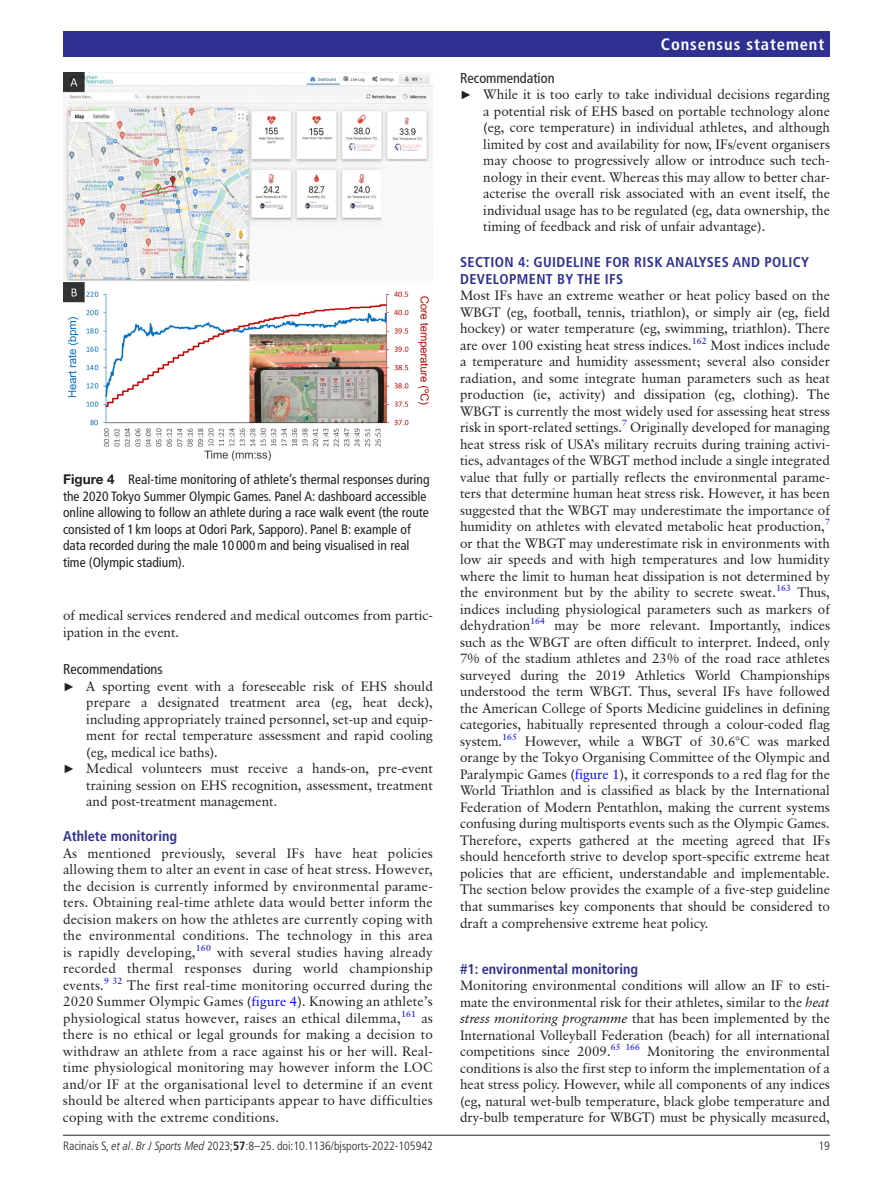
<style>
.page{position:relative;width:893px;height:1191px;background:#fff}
.page>*{position:absolute;margin:0;border:0;box-sizing:border-box;transform-origin:0 0}
.t1{font:700 condensed 16.5px "Frutiger LT Pro";letter-spacing:.055em;color:#fff}
.t2{font:700 condensed 14.25px/17.2px "Frutiger LT Pro";letter-spacing:.025em;color:#2e3192}
.t3{font:700 condensed 14.25px "Frutiger LT Pro";color:#2e3192}
.t4{font:condensed 14.25px "Frutiger LT Pro";color:#231f20}
.t5{font:13.5px/16.5px "Classical Garamond BT";color:#231f20;text-align:justify}
.t6{font:condensed 13.5px/16.5px "Frutiger LT Pro";color:#231f20}
.t7{font:300 condensed 12px "Frutiger LT Pro";color:#231f20}
.s1{font-family:"Helvetica Neue LT Std";font-weight:700;font-stretch:normal}
.s2{font-family:"Arial";font-size:12px}
.s3{color:#00f}
.s4{font-style:italic}
.s5{font-weight:700}
</style>
<div class="page">
<hr style="left:63px;top:1134px;width:767px;height:1px;background:#231f20">
<div style="left:63px;top:31px;width:767px;height:25px;background:#2e3192"></div>
<img style="left:63px;top:72px;width:370px;height:388px">
<p class="t6" style="left:63px;top:471px;width:368px"><span class="s1">Figure 4</span> Real-time monitoring of athlete’s thermal responses during the 2020 Tokyo Summer Olympic Games. Panel A: dashboard accessible online allowing to follow an athlete during a race walk event (the route consisted of 1 km loops at Odori Park, Sapporo). Panel B: example of data recorded during the male 10 000m and being visualised in real time (Olympic stadium).</p>
<p class="t5" style="left:63px;top:607px;width:371px">of medical services rendered and medical outcomes from partic&shy;ipation in the event.</p>
<p class="t4" style="left:63px;top:661px;width:101px">Recommendations</p>
<p class="t5" style="left:63px;top:677px;width:371px"><span class="s2">►</span> A sporting event with a foreseeable risk of EHS should</p>
<p class="t5" style="left:86px;top:694px;width:348px">prepare a designated treatment area (eg, heat deck),</p>
<p class="t5" style="left:86px;top:710px;width:348px">including appropriately trained personnel, set-up and equip-</p>
<p class="t5" style="left:86px;top:727px;width:348px">ment for rectal temperature assessment and rapid cooling</p>
<p class="t5" style="left:86px;top:743px;width:133px">(eg, medical ice baths).</p>
<p class="t5" style="left:63px;top:760px;width:371px"><span class="s2">►</span> Medical volunteers must receive a hands-on, pre-event</p>
<p class="t5" style="left:86px;top:776px;width:348px">training session on EHS recognition, assessment, treatment</p>
<p class="t5" style="left:86px;top:793px;width:193px">and post-treatment management.</p>
<p class="t3" style="left:63px;top:828px;width:116px">Athlete monitoring</p>
<p class="t5" style="left:63px;top:844px;width:371px">As mentioned previously, several IFs have heat policies allowing them to alter an event in case of heat stress. However, the decision is currently informed by environmental parame&shy;ters. Obtaining real-time athlete data would better inform the decision makers on how the athletes are currently coping with the environmental conditions. The technology in this area is rapidly developing,<sup>160</sup></p>
<p class="t5" style="left:63px;top:943px;width:371px;text-indent:154px">with several studies having already recorded thermal responses during world championship events.<sup>9</sup> <sup>32</sup> The first real-time monitoring occurred during the 2020 Summer Olympic Games (<span class="s3">figure 4</span>). Knowing an athlete’s physiological status however, raises an ethical dilemma,<sup>161</sup> as there is no ethical or legal grounds for making a decision to withdraw an athlete from a race against his or her will. Real&shy;time physiological monitoring may however inform the LOC and/or IF at the organisational level to determine if an event should be altered when participants appear to have difficulties coping with the extreme conditions.</p>
<p class="t1" style="left:661px;top:34px;width:165px">Consensus statement</p>
<p class="t4" style="left:460px;top:69px;width:96px">Recommendation</p>
<p class="t5" style="left:483px;top:86px;width:348px;text-indent:-23px"><span class="s2">►</span> While it is too early to take individual decisions regarding a potential risk of EHS based on portable technology alone (eg, core temperature) in individual athletes, and although limited by cost and availability for now, IFs/event organisers may choose to progressively allow or introduce such tech&shy;nology in their event. Whereas this may allow to better char&shy;acterise the overall risk associated with an event itself, the individual usage has to be regulated (eg, data ownership, the timing of feedback and risk of unfair advantage).</p>
<p class="t2" style="left:460px;top:253px;width:350px">SECTION 4: GUIDELINE FOR RISK ANALYSES AND POLICY<br>DEVELOPMENT BY THE IFS</p>
<p class="t5" style="left:460px;top:287px;width:371px">Most IFs have an extreme weather or heat policy based on the WBGT (eg, football, tennis, triathlon), or simply air (eg, field hockey) or water temperature (eg, swimming, triathlon). There are over 100 existing heat stress indices.<sup>162</sup> Most indices include a temperature and humidity assessment; several also consider radiation, and some integrate human parameters such as heat production (ie, activity) and dissipation (eg, clothing). The WBGT is currently the most widely used for assessing heat stress risk in sport-related settings.<sup>7</sup> Originally developed for managing heat stress risk of USA’s military recruits during training activi&shy;ties, advantages of the WBGT method include a single integrated value that fully or partially reflects the environmental parame&shy;ters that determine human heat stress risk. However, it has been suggested that the WBGT may underestimate the importance of humidity on athletes with elevated metabolic heat production,<sup>7 </sup>or that the WBGT may underestimate risk in environments with low air speeds and with high temperatures and low humidity where the limit to human heat dissipation is not determined by the environment but by the ability to secrete sweat.<sup>163</sup> Thus, indices including physiological parameters such as markers of dehydration<sup>164</sup> may be more relevant. Importantly, indices such as the WBGT are often difficult to interpret. Indeed, only 7% of the stadium athletes and 23% of the road race athletes surveyed during the 2019 Athletics World Championships understood the term WBGT. Thus, several IFs have followed the American College of Sports Medicine guidelines in defining categories, habitually represented through a colour-coded flag system.<sup>165</sup> However, while a WBGT of 30.6°C was marked orange by the Tokyo Organising Committee of the Olympic and Paralympic Games (<span class="s3">figure 1</span>), it corresponds to a red flag for the World Triathlon and is classified as black by the International Federation of Modern Pentathlon, making the current systems confusing during multisports events such as the Olympic Games.<br>Therefore, experts gathered at the meeting agreed that IFs should henceforth strive to develop sport-specific extreme heat policies that are efficient, understandable and implementable.<br>The section below provides the example of a five-step guideline that summarises key components that should be considered to draft a comprehensive extreme heat policy.</p>
<p class="t3" style="left:460px;top:960px;width:180px">#1: environmental monitoring</p>
<p class="t5" style="left:460px;top:977px;width:371px">Monitoring environmental conditions will allow an IF to esti&shy;mate the environmental risk for their athletes, similar to the <span class="s4">heat stress monitoring programme</span> that has been implemented by the International Volleyball Federation (beach) for all international competitions since 2009.<sup>65</sup> <sup>166</sup> Monitoring the environmental conditions is also the first step to inform the implementation of a heat stress policy. However, while all components of any indices (eg, natural wet-bulb temperature, black globe temperature and dry-bulb temperature for WBGT) must be physically measured,</p>
<p class="t7" style="left:63px;top:1138px;width:371px">Racinais S, <span class="s4">et al</span>. <span class="s4">Br J Sports Med</span> 2023;<span class="s5">57</span>:8–25. doi:10.1136/bjsports-2022-105942</p>
<p class="t7" style="left:818px;top:1138px;width:13px">19</p>
</div>
